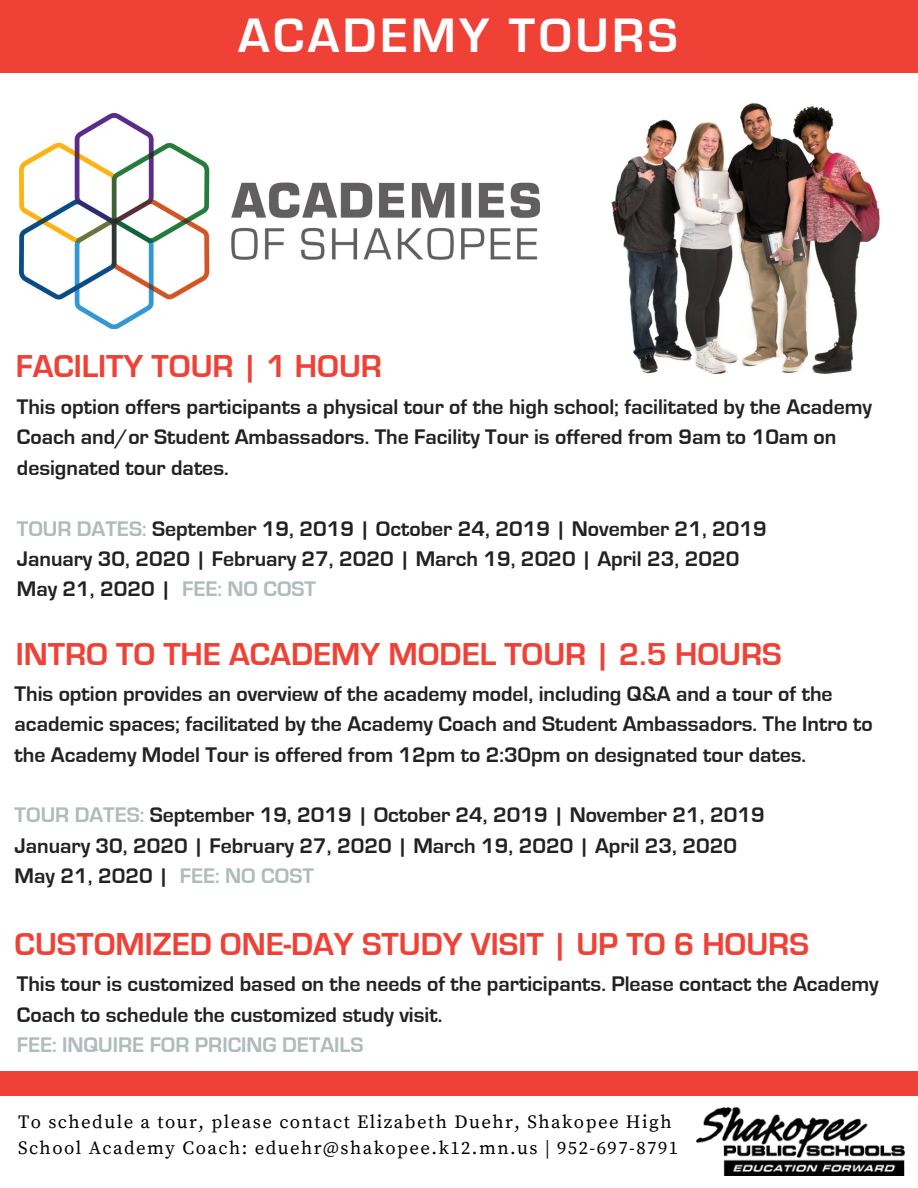
<style>
.page{position:relative;width:918px;height:1188px;background:#fff}
.page>*{position:absolute;margin:0;border:0;box-sizing:border-box;transform-origin:0 0}
.t1{font:700 49.8px "Eurostile";letter-spacing:.07em;color:#fff}
.t2{font:700 32.7px "Eurostile";color:#ef4135}
.t3{font:700 21.75px/30.3px "Eurostile";color:#222}
.t4{font:700 21.75px "Eurostile";color:#aebcba}
.t5{font:18.75px/25.8px "Source Serif Pro";letter-spacing:.08em;color:#000}
.s1{color:#aebcba}
</style>
<div class="page">
<div style="left:0;top:1071px;width:918px;height:25px;background:#ef4135"></div>
<img style="left:19px;top:114px;width:521px;height:214px">
<img style="left:611px;top:103px;width:269px;height:271px">
<div style="left:0;top:0;width:918px;height:73px;background:#ef4135"></div>
<img style="left:696px;top:1107px;width:208px;height:69px">
<h1 class="t1" style="left:238px;top:12px;width:441px">ACADEMY TOURS</h1>
<h2 class="t2" style="left:16px;top:351px;width:368px">FACILITY TOUR | 1 HOUR</h2>
<p class="t3" style="left:17px;top:392px;width:857px">This option offers participants a physical tour of the high school; facilitated by the Academy<br>Coach and/or Student Ambassadors. The Facility Tour is offered from 9am to 10am on designated tour dates.</p>
<p class="t3" style="left:17px;top:514px;width:752px"><span class="s1">TOUR DATES:</span> September 19, 2019 | October 24, 2019 | November 21, 2019<br>January 30, 2020 | February 27, 2020 | March 19, 2020 | April 23, 2020<br>May 21, 2020 | <span class="s1">FEE: NO COST</span></p>
<h2 class="t2" style="left:16px;top:639px;width:767px">INTRO TO THE ACADEMY MODEL TOUR | 2.5 HOURS</h2>
<p class="t3" style="left:15px;top:679px;width:860px">This option provides an overview of the academy model, including Q&amp;A and a tour of the academic spaces; facilitated by the Academy Coach and Student Ambassadors. The Intro to the Academy Model Tour is offered from 12pm to 2:30pm on designated tour dates.</p>
<p class="t3" style="left:15px;top:801px;width:752px"><span class="s1">TOUR DATES:</span> September 19, 2019 | October 24, 2019 | November 21, 2019<br>January 30, 2020 | February 27, 2020 | March 19, 2020 | April 23, 2020<br>May 21, 2020 | <span class="s1">FEE: NO COST</span></p>
<h2 class="t2" style="left:15px;top:929px;width:796px">CUSTOMIZED ONE-DAY STUDY VISIT | UP TO 6 HOURS</h2>
<p class="t3" style="left:17px;top:969px;width:863px">This tour is customized based on the needs of the participants. Please contact the Academy<br>Coach to schedule the customized study visit.</p>
<p class="t4" style="left:17px;top:1034px;width:348px">FEE: INQUIRE FOR PRICING DETAILS</p>
<p class="t5" style="left:18px;top:1110px;width:662px">To schedule a tour, please contact Elizabeth Duehr, Shakopee High<br>School Academy Coach: eduehr@shakopee.k12.mn.us | 952-697-8791</p>
</div>
